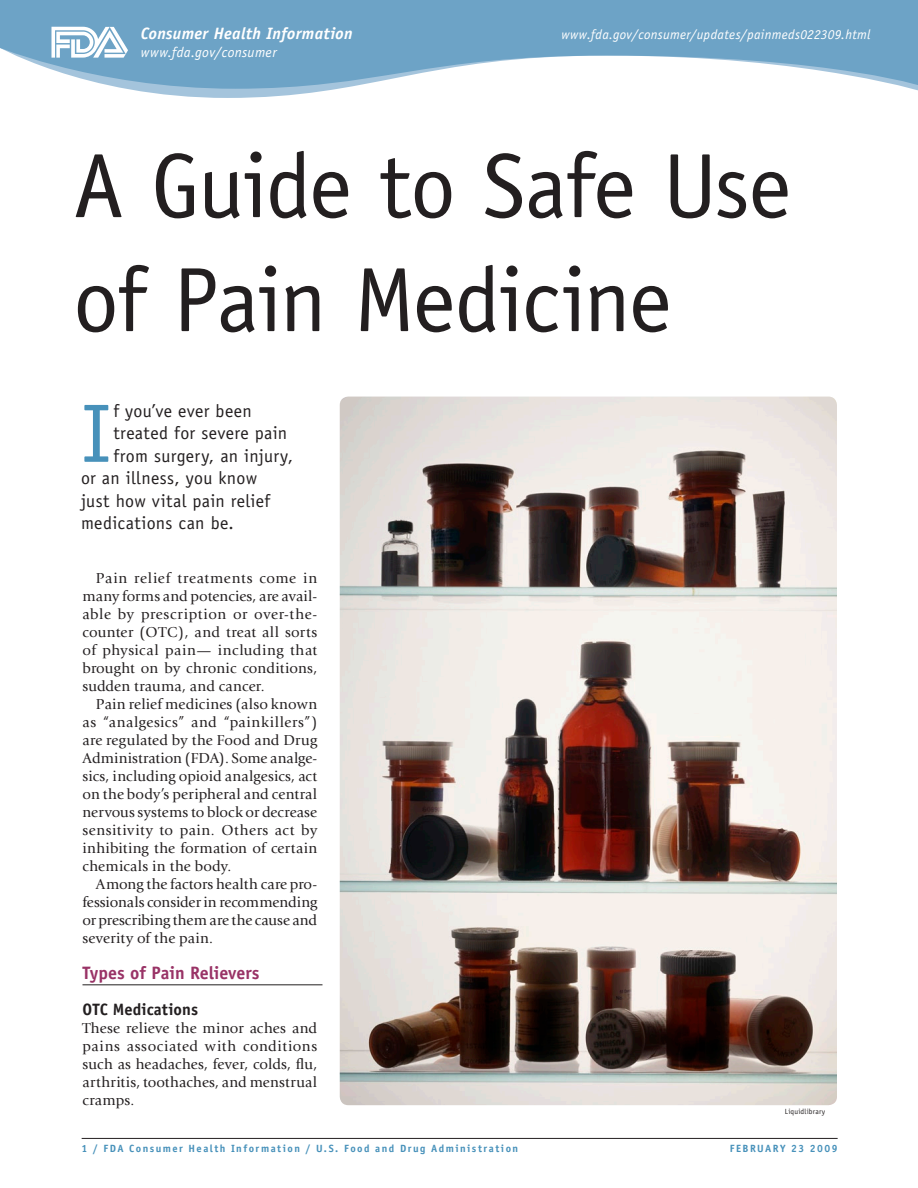
<style>
.page{position:relative;width:918px;height:1188px;background:#fff}
.page>*{position:absolute;margin:0;border:0;box-sizing:border-box;transform-origin:0 0}
.Main_Titles{font:91.5px/114px "Officina Sans";letter-spacing:-.02em;color:#231f20}
.Intro-graph{font:83.1px "Officina Sans";color:#4791ba}
.Intro-graph-2{font:18px "Officina Sans";letter-spacing:.02em;color:#231f20}
.Main_Sub-Heads_copy{font:700 18px "Officina Sans";color:#936}
.t1{font:italic 700 16.5px "Officina Sans";letter-spacing:.015em;color:#fff}
.Sub-Heads{font:700 16.5px "Officina Sans";letter-spacing:.005em;color:#231f20}
.Body_Text{font:15px/18px "Giovanni";letter-spacing:.01em;color:#231f20;text-align:justify}
.Sub-Heads-2{font:15px/18px "Giovanni";letter-spacing:.01em;color:#231f20;text-align:justify}
.t2{font:italic 14.25px "Officina Sans";letter-spacing:.025em;color:#fff}
.t3{font:italic 13.5px "Officina Sans";letter-spacing:.025em;color:#fff}
.t4{font:700 10.5px "Officina Sans";letter-spacing:.14em;color:#4791ba}
.Photo_Credits{font:7.5px "Officina Sans";letter-spacing:.025em;color:#231f20}
</style>
<div class="page">
<svg style="left:128px;top:89px;width:790px;height:9px"></svg>
<svg style="left:0;top:0;width:918px;height:89px;fill:#6da3c6"></svg>
<hr style="left:82px;top:1138px;width:756px;height:1px;background:#231f20">
<svg style="left:51px;top:27px;width:76px;height:31px"></svg>
<hr style="left:82px;top:984px;width:240px;height:1px;background:#231f20">
<img style="left:340px;top:397px;width:497px;height:708px">
<p class="t1" style="left:141px;top:23px;width:213px">Consumer Health Information</p>
<p class="t2" style="left:141px;top:44px;width:137px">www.fda.gov/consumer</p>
<p class="t3" style="left:561px;top:26px;width:311px">www.fda.gov/consumer/updates/painmeds022309.html</p>
<p class="Main_Titles" style="left:73px;top:129px;width:720px">A Guide to Safe Use of Pain Medicine</p>
<p class="Intro-graph" style="left:81px;top:385px;width:32px">I</p>
<p class="Intro-graph-2" style="left:113px;top:400px;width:140px">f you’ve ever been</p>
<p class="Intro-graph-2" style="left:113px;top:423px;width:175px">treated for severe pain</p>
<p class="Intro-graph-2" style="left:113px;top:445px;width:181px">from surgery, an injury,</p>
<p class="Intro-graph-2" style="left:81px;top:468px;width:178px">or an illness, you know</p>
<p class="Intro-graph-2" style="left:81px;top:490px;width:191px">just how vital pain relief</p>
<p class="Intro-graph-2" style="left:81px;top:513px;width:154px">medications can be.</p>
<p class="Body_Text" style="left:82px;top:569px;width:236px;text-indent:14px">Pain relief treatments come in many forms and potencies, are avail&shy;able by prescription or over-the&shy;counter (OTC), and treat all sorts of physical pain— including that brought on by chronic conditions, sudden trauma, and cancer.</p>
<p class="Body_Text" style="left:82px;top:695px;width:236px;text-indent:14px">Pain relief medicines (also known as “analgesics” and “painkillers”) are regulated by the Food and Drug Administration (FDA). Some analge&shy;sics, including opioid analgesics, act on the body’s peripheral and central nervous systems to block or decrease sensitivity to pain. Others act by inhibiting the formation of certain chemicals in the body.</p>
<p class="Body_Text" style="left:82px;top:875px;width:236px;text-indent:14px">Among the factors health care pro&shy;fessionals consider in recommending or prescribing them are the cause and severity of the pain.</p>
<p class="Main_Sub-Heads_copy" style="left:82px;top:962px;width:179px">Types of Pain Relievers</p>
<p class="Sub-Heads" style="left:82px;top:999px;width:117px">OTC Medications</p>
<p class="Sub-Heads-2" style="left:82px;top:1019px;width:236px">These relieve the minor aches and pains associated with conditions such as headaches, fever, colds, flu, arthritis, toothaches, and menstrual cramps.</p>
<p class="Photo_Credits" style="left:785px;top:1108px;width:42px">Liquidlibrary</p>
<p class="t4" style="left:82px;top:1142px;width:438px">1 / FDA Consumer Health Information / U.S. Food and Drug Administration</p>
<p class="t4" style="left:730px;top:1142px;width:109px">FEBRUARY 23 2009</p>
</div>
